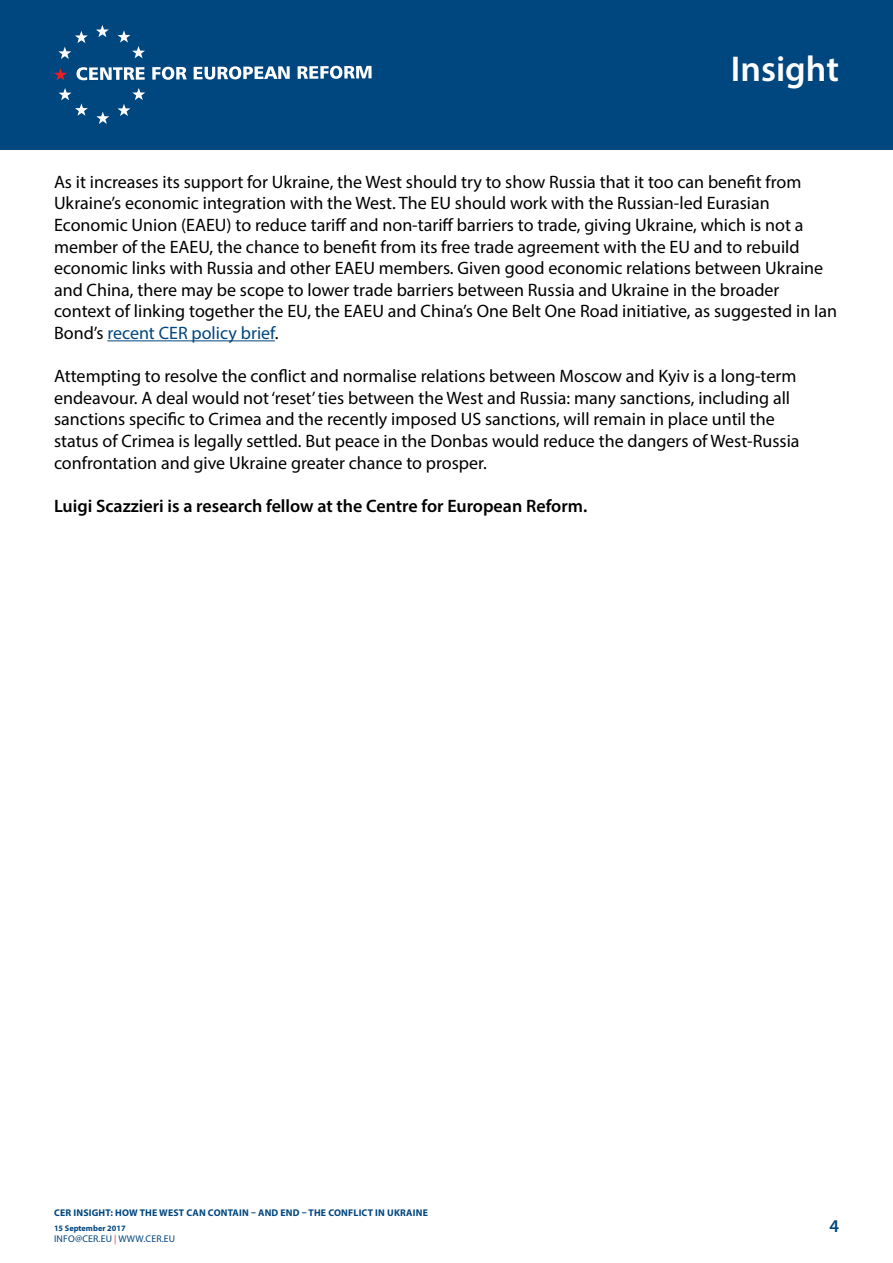
<style>
.page{position:relative;width:893px;height:1263px;background:#fff}
.page>*{position:absolute;margin:0;border:0;box-sizing:border-box;transform-origin:0 0}
.t1{font:600 36px "Myriad Pro";color:#fff}
.t2{font:18px/21.6px "Myriad Pro";color:#000}
.t3{font:600 18px "Myriad Pro";color:#000}
.t4{font:600 18px "Myriad Pro";color:#00467f}
.t5{font:700 9.75px "Myriad Pro";letter-spacing:.02em;color:#00467f}
.t6{font:9.75px "Myriad Pro";letter-spacing:.02em;color:#00467f}
.t7{font:700 8.25px "Myriad Pro";color:#00467f}
.s1{color:#00467f}
.s2{color:#ee3124}
</style>
<div class="page">
<div style="left:0;top:0;width:893px;height:150px;background:#00467f"></div>
<svg style="left:96px;top:25px;width:13px;height:12px"></svg>
<svg style="left:118px;top:30px;width:27px;height:28px"></svg>
<svg style="left:118px;top:88px;width:27px;height:28px"></svg>
<svg style="left:96px;top:112px;width:13px;height:12px"></svg>
<svg style="left:59px;top:88px;width:29px;height:28px"></svg>
<svg style="left:58px;top:31px;width:30px;height:28px"></svg>
<svg style="left:54px;top:68px;width:13px;height:12px"></svg>
<svg style="left:76px;top:67px;width:69px;height:13px"></svg>
<svg style="left:152px;top:67px;width:35px;height:13px"></svg>
<svg style="left:194px;top:66px;width:96px;height:14px"></svg>
<svg style="left:298px;top:66px;width:74px;height:13px"></svg>
<hr style="left:107px;top:340px;width:168px;height:1px;background:#00467f">
<h1 class="t1" style="left:731px;top:46px;width:110px">Insight</h1>
<p class="t2" style="left:54px;top:171px;width:785px">As it increases its support for Ukraine, the West should try to show Russia that it too can benefit from Ukraine’s economic integration with the West. The EU should work with the Russian-led Eurasian Economic Union (EAEU) to reduce tariff and non-tariff barriers to trade, giving Ukraine, which is not a member of the EAEU, the chance to benefit from its free trade agreement with the EU and to rebuild economic links with Russia and other EAEU members. Given good economic relations between Ukraine and China, there may be scope to lower trade barriers between Russia and Ukraine in the broader context of linking together the EU, the EAEU and China’s One Belt One Road initiative, as suggested in Ian Bond’s <span class="s1">recent CER policy brief</span>.</p>
<p class="t2" style="left:54px;top:365px;width:747px">Attempting to resolve the conflict and normalise relations between Moscow and Kyiv is a long-term endeavour. A deal would not ‘reset’ ties between the West and Russia: many sanctions, including all sanctions specific to Crimea and the recently imposed US sanctions, will remain in place until the status of Crimea is legally settled. But peace in the Donbas would reduce the dangers of West-Russia confrontation and give Ukraine greater chance to prosper.</p>
<p class="t3" style="left:54px;top:494px;width:535px">Luigi Scazzieri is a research fellow at the Centre for European Reform.</p>
<p class="t5" style="left:54px;top:1207px;width:93px">CER INSIGHT: HOW THE</p>
<p class="t5" style="left:159px;top:1207px;width:8px">WEST</p>
<p class="t5" style="left:186px;top:1207px;width:129px">CAN CONTAIN – AND EN D – THE</p>
<p class="t5" style="left:328px;top:1207px;width:91px">CONFLICT IN UKRAINE</p>
<p class="t7" style="left:54px;top:1223px;width:73px">15 SEPTEMBER 2017</p>
<p class="t6" style="left:54px;top:1233px;width:6px">info</p>
<p class="t6" style="left:75px;top:1233px;width:102px">@cer.EU <span class="s2">|</span> WWW.CER.EU</p>
<p class="t4" style="left:829px;top:1215px;width:11px">4</p>
</div>
